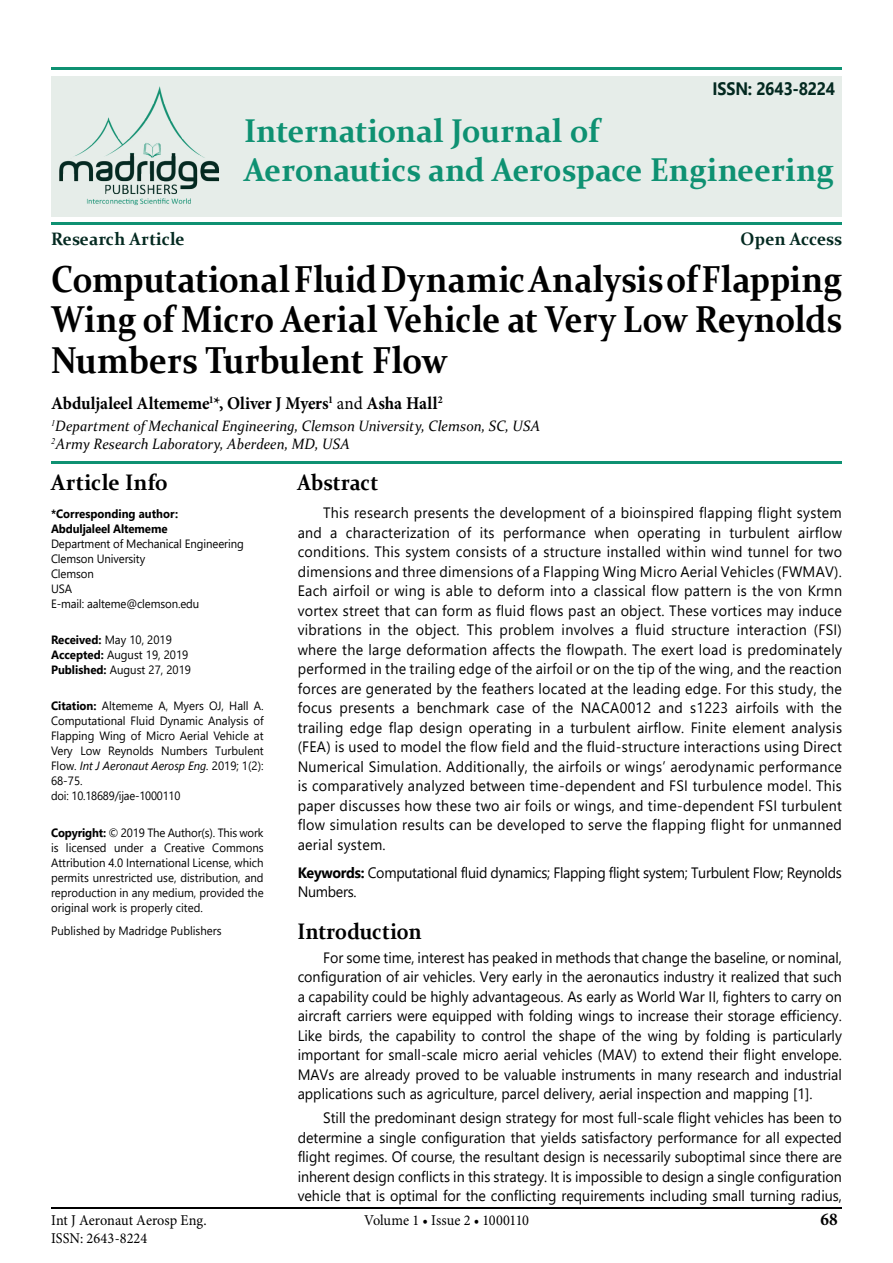
<style>
.page{position:relative;width:893px;height:1263px;background:#fff}
.page>*{position:absolute;margin:0;border:0;box-sizing:border-box;transform-origin:0 0}
.t1{font:700 37.5px/40.5px "Constantia";letter-spacing:-.005em;color:#000;text-align:justify;scale:.9 1}
.t2{font:700 33px/39px "Constantia";color:#0e9172;scale:.95 1}
.t3{font:700 22.5px "Constantia";letter-spacing:.005em;color:#000;scale:.9 1}
.t4{font:700 22.5px "Constantia";letter-spacing:.005em;color:#000;scale:.95 1}
.t5{font:700 18px "Minion Pro";letter-spacing:-.005em;color:#000;scale:.95 1}
.t6{font:700 18px "Constantia";color:#032920;scale:.95 1}
.t7{font:700 18px "Segoe UI";letter-spacing:-.015em;color:#032920;scale:.9 1}
.t8{font:15px/19.5px "Segoe UI";color:#000;text-align:justify;scale:.95 1}
.t9{font:italic 15px/18px "Constantia";letter-spacing:.005em;color:#000;scale:.95 1}
.t10{font:15px/19.5px "Segoe UI";letter-spacing:-.02em;color:#000;scale:.95 1}
.t11{font:15px "Minion Pro";color:#000;scale:.95 1}
.t12{font:12px/15px "Segoe UI";color:#000;scale:.95 1}
.t13{font:700 12px/15px "Segoe UI";letter-spacing:-.005em;color:#000;scale:.95 1}
.s1{font-weight:400}
.s2{font-weight:700}
.s3{font-style:italic}
</style>
<div class="page">
<hr style="left:51px;top:1208px;width:791px;height:1px;background:#000">
<div style="left:51px;top:76px;width:791px;height:140px;background:#e6ede9"></div>
<hr style="left:51px;top:223px;width:791px;height:2px;background:#0e9172">
<hr style="left:51px;top:462px;width:791px;height:2px;background:#0e9172">
<hr style="left:51px;top:68px;width:791px;height:2px;background:#0e9172">
<img style="left:59px;top:86px;width:160px;height:120px">
<p class="t7" style="left:712px;top:71px;width:138px">ISSN: 2643-8224</p>
<h2 class="t2" style="left:244px;top:109px;width:622px">International Journal of<br>Aeronautics and Aerospace Engineering</h2>
<p class="t6" style="left:51px;top:226px;width:142px">Research Article</p>
<p class="t6" style="left:741px;top:226px;width:108px">Open Access</p>
<h1 class="t1" style="left:51px;top:257px;width:880px">Computational Fluid Dynamic Analysis of Flapping Wing of Micro Aerial Vehicle at Very Low Reynolds Numbers Turbulent Flow</h1>
<p class="t5" style="left:51px;top:390px;width:414px">Abduljaleel Altememe<sup>1</sup>*, Oliver J Myers<sup>1</sup> <span class="s1">and</span> Asha Hall<sup>2</sup></p>
<p class="t9" style="left:51px;top:416px;width:516px"><sup>1</sup>Department of Mechanical Engineering, Clemson University, Clemson, SC, USA<br><sup>2</sup>Army Research Laboratory, Aberdeen, MD, USA</p>
<h3 class="t4" style="left:51px;top:467px;width:125px">Article Info</h3>
<p class="t13" style="left:51px;top:505px;width:135px">*Corresponding author:<br>Abduljaleel Altememe</p>
<p class="t12" style="left:51px;top:535px;width:204px">Department of Mechanical Engineering<br>Clemson University<br>Clemson<br>USA<br>E-mail: aalteme@clemson.edu</p>
<p class="t12" style="left:51px;top:631px;width:149px"><span class="s2">Received:</span> May 10, 2019<br><span class="s2">Accepted:</span> August 19, 2019<br><span class="s2">Published:</span> August 27, 2019</p>
<p class="t12" style="left:51px;top:697px;width:225px"><span class="s2">Citation:</span> Altememe A, Myers OJ, Hall A.<br>Computational Fluid Dynamic Analysis of Flapping Wing of Micro Aerial Vehicle at Very Low Reynolds Numbers Turbulent Flow. <span class="s3">Int J Aeronaut Aerosp Eng.</span> 2019; 1(2):<br>68-75.<br>doi: 10.18689/ijae-1000110</p>
<p class="t12" style="left:51px;top:824px;width:225px;text-align:justify"><span class="s2">Copyright:</span> © 2019 The Author(s). This work is licensed under a Creative Commons Attribution 4.0 International License, which permits unrestricted use, distribution, and reproduction in any medium, provided the original work is properly cited.</p>
<p class="t12" style="left:51px;top:922px;width:181px">Published by Madridge Publishers</p>
<h3 class="t3" style="left:298px;top:467px;width:91px">Abstract</h3>
<p class="t8" style="left:298px;top:502px;width:575px;text-indent:26px">This research presents the development of a bioinspired flapping flight system and a characterization of its performance when operating in turbulent airflow conditions. This system consists of a structure installed within wind tunnel for two dimensions and three dimensions of a Flapping Wing Micro Aerial Vehicles (FWMAV).<br>Each airfoil or wing is able to deform into a classical flow pattern is the von Krmn vortex street that can form as fluid flows past an object. These vortices may induce vibrations in the object. This problem involves a fluid structure interaction (FSI) where the large deformation affects the flowpath. The exert load is predominately performed in the trailing edge of the airfoil or on the tip of the wing, and the reaction forces are generated by the feathers located at the leading edge. For this study, the focus presents a benchmark case of the NACA0012 and s1223 airfoils with the trailing edge flap design operating in a turbulent airflow. Finite element analysis (FEA) is used to model the flow field and the fluid-structure interactions using Direct Numerical Simulation. Additionally, the airfoils or wings’ aerodynamic performance is comparatively analyzed between time-dependent and FSI turbulence model. This paper discusses how these two air foils or wings, and time-dependent FSI turbulent flow simulation results can be developed to serve the flapping flight for unmanned aerial system.</p>
<p class="t10" style="left:298px;top:861px;width:574px"><span class="s2">Keywords:</span> Computational fluid dynamics; Flapping flight system; Turbulent Flow; Reynolds<br>Numbers.</p>
<h3 class="t3" style="left:298px;top:916px;width:139px">Introduction</h3>
<p class="t8" style="left:298px;top:946px;width:574px;text-indent:26px">For some time, interest has peaked in methods that change the baseline, or nominal, configuration of air vehicles. Very early in the aeronautics industry it realized that such a capability could be highly advantageous. As early as World War II, fighters to carry on aircraft carriers were equipped with folding wings to increase their storage efficiency.<br>Like birds, the capability to control the shape of the wing by folding is particularly important for small-scale micro aerial vehicles (MAV) to extend their flight envelope.<br>MAVs are already proved to be valuable instruments in many research and industrial applications such as agriculture, parcel delivery, aerial inspection and mapping [1].</p>
<p class="t8" style="left:298px;top:1107px;width:574px;text-indent:26px">Still the predominant design strategy for most full-scale flight vehicles has been to determine a single configuration that yields satisfactory performance for all expected flight regimes. Of course, the resultant design is necessarily suboptimal since there are inherent design conflicts in this strategy. It is impossible to design a single configuration vehicle that is optimal for the conflicting requirements including small turning radius,</p>
<p class="t11" style="left:51px;top:1210px;width:165px">Int J Aeronaut Aerosp Eng.</p>
<p class="t11" style="left:364px;top:1210px;width:175px">Volume 1 • Issue 2 • 1000110</p>
<p class="t5" style="left:820px;top:1206px;width:20px">68</p>
<p class="t11" style="left:51px;top:1228px;width:103px">ISSN: 2643-8224</p>
</div>
